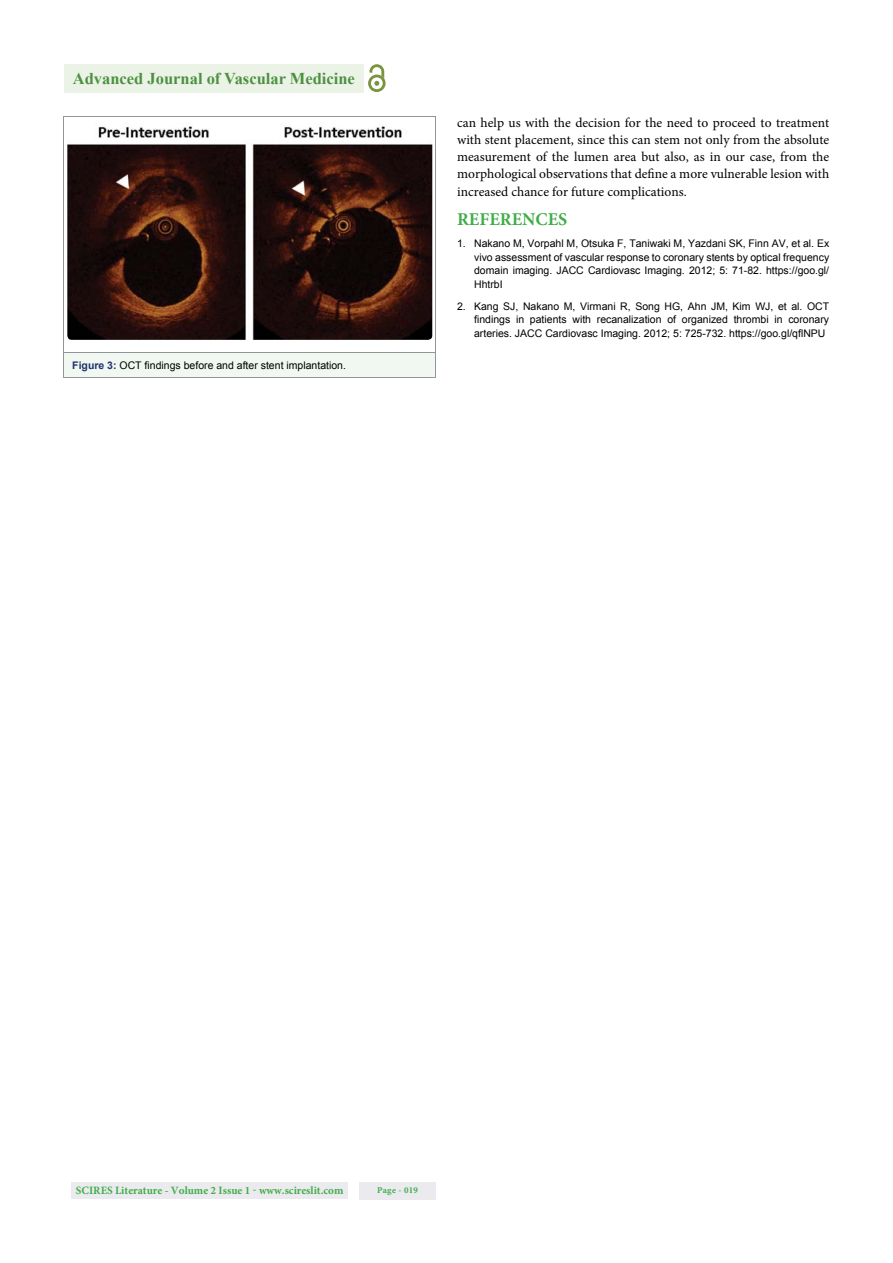
<style>
.page{position:relative;width:893px;height:1263px;background:#fff}
.page>*{position:absolute;margin:0;border:0;box-sizing:border-box;transform-origin:0 0}
.t1{font:700 18px "Minion Pro";color:#41ad49}
.t2{font:700 16.5px "Times New Roman";color:#4d9041}
.t3{font:13.5px/17.2px "Minion Pro";color:#000;text-align:justify}
.t4{font:700 11.25px "Minion Pro";color:#41ad49}
.t5{font:10.5px/13.5px "Arial";color:#000;text-align:justify}
.t6{font:700 9px "Minion Pro";letter-spacing:.03em;color:#41ad49}
.s1{font-weight:700;color:#20336c}
</style>
<div class="page">
<div style="left:72px;top:1182px;width:276px;height:17px;background:#ebeaef"></div>
<div style="left:359px;top:1182px;width:77px;height:17px;background:#ebeaef"></div>
<div style="left:64px;top:64px;width:299px;height:28px;background:#eaf3e6"></div>
<img style="left:368px;top:75px;width:18px;height:17px">
<svg style="left:369px;top:64px;width:14px;height:25px"></svg>
<div style="left:64px;top:353px;width:372px;height:24px;background:#f0f8f1"></div>
<img style="left:67px;top:121px;width:365px;height:219px;border-radius:4px">
<h2 class="t2" style="left:73px;top:69px;width:284px">Advanced Journal of Vascular Medicine</h2>
<p class="t5" style="left:72px;top:358px;width:275px"><span class="s1">Figure 3:</span> OCT findings before and after stent implantation.</p>
<p class="t3" style="left:457px;top:115px;width:374px">can help us with the decision for the need to proceed to treatment with stent placement, since this can stem not only from the absolute measurement of the lumen area but also, as in our case, from the morphological observations that define a more vulnerable lesion with increased chance for future complications.</p>
<h1 class="t1" style="left:457px;top:212px;width:112px">REFERENCES</h1>
<p class="t5" style="left:474px;top:237px;width:357px;text-indent:-17px">1. Nakano M, Vorpahl M, Otsuka F, Taniwaki M, Yazdani SK, Finn AV, et al. Ex vivo assessment of vascular response to coronary stents by optical frequency domain imaging. JACC Cardiovasc Imaging. 2012; 5: 71-82. https://goo.gl/ HhtrbI</p>
<p class="t5" style="left:474px;top:299px;width:357px;text-indent:-17px">2. Kang SJ, Nakano M, Virmani R, Song HG, Ahn JM, Kim WJ, et al. OCT findings in patients with recanalization of organized thrombi in coronary arteries. JACC Cardiovasc Imaging. 2012; 5: 725-732. https://goo.gl/qflNPU</p>
<p class="t4" style="left:76px;top:1186px;width:269px">SCIRES Literature - Volume 2 Issue 1 - www.scireslit.com</p>
<p class="t6" style="left:377px;top:1186px;width:42px">Page - 019</p>
</div>
